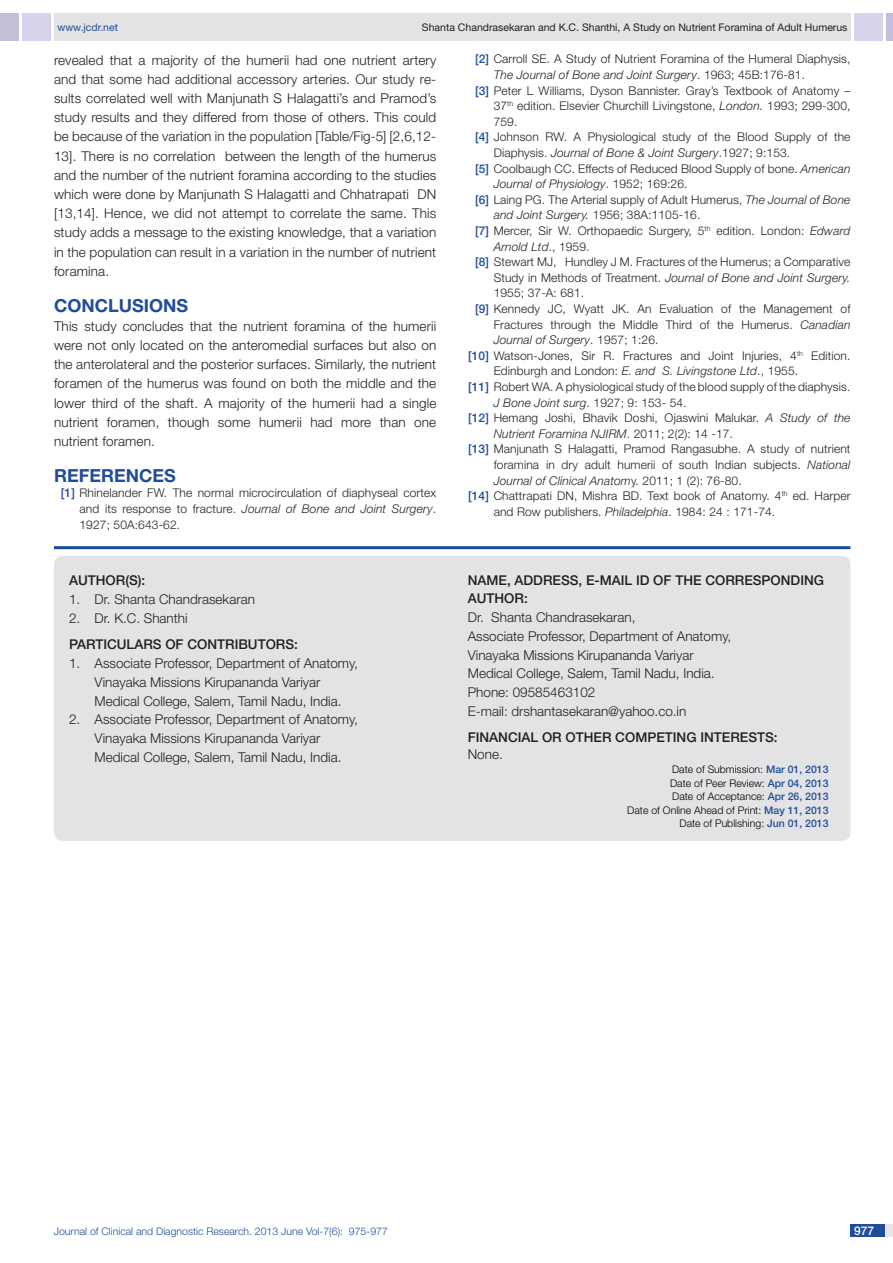
<style>
.page{position:relative;width:893px;height:1263px;background:#fff}
.page>*{position:absolute;margin:0;border:0;box-sizing:border-box;transform-origin:0 0}
.Body_text{font:700 18px "Helvetica Neue";color:#214c99}
.Body_text-2{font:300 13.5px/19.2px "Helvetica Neue";letter-spacing:.01em;color:#231f20;text-align:justify}
.con_particulars{font:300 13.5px/18.8px "Helvetica Neue";color:#231f20}
.Body_text-3{font:500 13.5px "Helvetica Neue";color:#231f20}
.con_particulars-2{font:500 13.5px "Helvetica Neue";color:#231f20}
.t1{font:300 12px/15.6px "Helvetica Neue";letter-spacing:.01em;color:#231f20;text-align:justify}
.t2{font:italic 300 12px "Helvetica Neue";letter-spacing:.01em;color:#231f20}
.t3{font:500 12px "Helvetica Neue";color:#fff}
.t4{font:300 10.5px/13.5px "Helvetica Neue";color:#000;text-align:justify}
.t5{font:10.5px "Helvetica Neue";color:#231f20}
.t6{font:300 10.5px "Helvetica Neue";color:#214c99}
.t7{font:10.5px "Helvetica Neue";color:#214c99}
.s1{font-weight:500;color:#214c99}
.s2{font-style:italic}
.s3{font-style:normal}
</style>
<div class="page">
<div style="left:54px;top:13px;width:796px;height:28px;background:#e3e3e3"></div>
<div style="left:0;top:13px;width:19px;height:28px;background:#c3bfd8"></div>
<div style="left:22px;top:13px;width:29px;height:28px;background:#d9d2ec"></div>
<div style="left:886px;top:13px;width:7px;height:28px;background:#c3bfd8"></div>
<div style="left:854px;top:13px;width:29px;height:28px;background:#d9d2ec"></div>
<div style="left:850px;top:1224px;width:43px;height:13px;background:#e6e7e9"></div>
<div style="left:850px;top:1224px;width:35px;height:13px;background:#214c99"></div>
<hr style="left:54px;top:546px;width:796px;height:3px;background:#214c99">
<div style="left:54px;top:556px;width:796px;height:285px;background:#e3e3e5;border-radius:9px"></div>
<p class="t7" style="left:57px;top:21px;width:62px">www.jcdr.net</p>
<p class="t5" style="left:422px;top:21px;width:427px">Shanta Chandrasekaran and K.C. Shanthi, A Study on Nutrient Foramina of Adult Humerus</p>
<p class="Body_text-2" style="left:54px;top:50px;width:384px">revealed that a majority of the humerii had one nutrient artery and that some had additional accessory arteries. Our study re&shy;sults correlated well with Manjunath S Halagatti’s and Pramod’s study results and they differed from those of others. This could be because of the variation in the population [Table/Fig-5] [2,6,12- 13]. There is no correlation between the length of the humerus and the number of the nutrient foramina according to the studies which were done by Manjunath S Halagatti and Chhatrapati DN [13,14]. Hence, we did not attempt to correlate the same. This study adds a message to the existing knowledge, that a variation in the population can result in a variation in the number of nutrient foramina.</p>
<p class="Body_text" style="left:54px;top:294px;width:136px">CONCLUSIONS</p>
<p class="Body_text-2" style="left:54px;top:316px;width:384px">This study concludes that the nutrient foramina of the humerii were not only located on the anteromedial surfaces but also on the anterolateral and the posterior surfaces. Similarly, the nutrient foramen of the humerus was found on both the middle and the lower third of the shaft. A majority of the humerii had a single nutrient foramen, though some humerii had more than one nutrient foramen.</p>
<p class="Body_text" style="left:54px;top:464px;width:121px">REFERENCES</p>
<p class="t1" style="left:80px;top:485px;width:358px;text-indent:-19px"><span class="s1">[1]</span> Rhinelander FW. The normal microcirculation of diaphyseal cortex and its response to fracture. <span class="s2">Journal of Bone and Joint Surgery</span>.<br>1927; 50A:643-62.</p>
<p class="Body_text-3" style="left:69px;top:572px;width:78px">AUTH OR(S):</p>
<p class="con_particulars" style="left:69px;top:590px;width:187px">1. Dr. Shanta Chandrasekaran</p>
<p class="con_particulars" style="left:69px;top:608px;width:120px">2. Dr. K.C. Shanthi</p>
<p class="Body_text-3" style="left:69px;top:636px;width:17px">PARTI</p>
<p class="Body_text-3" style="left:107px;top:636px;width:109px">CULARS OF CONTRI</p>
<p class="Body_text-3" style="left:238px;top:636px;width:61px">BUTORS:</p>
<p class="con_particulars" style="left:69px;top:654px;width:290px">1. Associate Professor, Department of Anatomy,</p>
<p class="con_particulars" style="left:95px;top:672px;width:248px">Vinayaka Missions Kirupananda Variyar<br>Medical College, Salem, Tamil Nadu, India.</p>
<p class="con_particulars" style="left:69px;top:710px;width:290px">2. Associate Professor, Department of Anatomy,</p>
<p class="con_particulars" style="left:95px;top:729px;width:248px">Vinayaka Missions Kirupananda Variyar<br>Medical College, Salem, Tamil Nadu, India.</p>
<p class="t1" style="left:475px;top:51px;width:377px"><span class="s1">[2]</span> Carroll SE. A Study of Nutrient Foramina of the Humeral Diaphysis,</p>
<p class="t2" style="left:494px;top:68px;width:313px">The Journal of Bone and Joint Surgery<span class="s3">. 1963; 45B:176-81.</span></p>
<p class="t1" style="left:475px;top:82px;width:377px"><span class="s1">[3]</span> Peter L Williams, Dyson Bannister. Gray’s Textbook of Anatomy –</p>
<p class="t1" style="left:494px;top:98px;width:358px">37<sup>th</sup> edition. Elsevier Churchill Livingstone, <span class="s2">London.</span> 1993; 299-300,</p>
<p class="t1" style="left:494px;top:113px;width:25px">759.</p>
<p class="t1" style="left:475px;top:129px;width:377px"><span class="s1">[4]</span> Johnson RW. A Physiological study of the Blood Supply of the</p>
<p class="t2" style="left:494px;top:146px;width:298px"><span class="s3">Diaphysis.</span> Journal of Bone &amp; Joint Surgery<span class="s3">.1927; 9:153.</span></p>
<p class="t1" style="left:475px;top:160px;width:377px"><span class="s1">[5]</span> Coolbaugh CC. Effects of Reduced Blood Supply of bone. <span class="s2">American</span></p>
<p class="t2" style="left:494px;top:177px;width:195px">Journal of Physiology<span class="s3">. 1952; 169:26.</span></p>
<p class="t1" style="left:475px;top:191px;width:377px"><span class="s1">[6]</span> Laing PG. The Arterial supply of Adult Humerus, <span class="s2">The Journal of Bone</span></p>
<p class="t1" style="left:494px;top:207px;width:208px"><span class="s2">and Joint Surgery.</span> 1956; 38A:1105-16.</p>
<p class="t1" style="left:475px;top:223px;width:377px"><span class="s1">[7]</span> Mercer, Sir W. Orthopaedic Surgery, 5<sup>th</sup> edition. London: <span class="s2">Edward</span></p>
<p class="t2" style="left:494px;top:239px;width:97px">Arnold Ltd<span class="s3">., 1959.</span></p>
<p class="t1" style="left:475px;top:254px;width:377px"><span class="s1">[8]</span> Stewart MJ, Hundley J M. Fractures of the Humerus; a Comparative</p>
<p class="t2" style="left:494px;top:270px;width:358px"><span class="s3">Study in Methods of Treatment.</span> Journal of Bone and Joint Surgery.</p>
<p class="t1" style="left:494px;top:285px;width:92px">1955; 37-A: 681.</p>
<p class="t1" style="left:475px;top:301px;width:377px"><span class="s1">[9]</span> Kennedy JC, Wyatt JK. An Evaluation of the Management of</p>
<p class="t1" style="left:494px;top:316px;width:358px">Fractures through the Middle Third of the Humerus. <span class="s2">Canadian</span></p>
<p class="t2" style="left:494px;top:333px;width:166px">Journal of Surgery<span class="s3">. 1957; 1:26.</span></p>
<p class="t1" style="left:468px;top:347px;width:384px"><span class="s1">[10]</span> Watson-Jones, Sir R. Fractures and Joint Injuries, 4<sup>th</sup> Edition.</p>
<p class="t1" style="left:494px;top:363px;width:306px">Edinburgh and London: <span class="s2">E. and S. Livingstone Ltd</span>., 1955.</p>
<p class="t1" style="left:468px;top:379px;width:384px"><span class="s1">[11]</span> Robert WA. A physiological study of the blood supply of the diaphysis.</p>
<p class="t1" style="left:494px;top:394px;width:194px"><span class="s2">J Bone Joint surg</span>. 1927; 9: 153- 54.</p>
<p class="t1" style="left:468px;top:410px;width:384px"><span class="s1">[12]</span> Hemang Joshi, Bhavik Doshi, Ojaswini Malukar. <span class="s2">A Study of the</span></p>
<p class="t2" style="left:494px;top:426px;width:241px">Nutrient Foramina NJIRM<span class="s3">. 2011; 2(2): 14 -17.</span></p>
<p class="t1" style="left:468px;top:441px;width:384px"><span class="s1">[13]</span> Manjunath S Halagatti, Pramod Rangasubhe. A study of nutrient</p>
<p class="t1" style="left:494px;top:457px;width:358px">foramina in dry adult humerii of south Indian subjects. <span class="s2">National</span></p>
<p class="t2" style="left:494px;top:473px;width:249px">Journal of Clinical Anatom<span class="s3">y. 2011; 1 (2): 76-80.</span></p>
<p class="t1" style="left:468px;top:488px;width:384px"><span class="s1">[14]</span> Chattrapati DN, Mishra BD. Text book of Anatomy. 4<sup>th</sup> ed. Harper</p>
<p class="t1" style="left:494px;top:503px;width:283px">and Row publishers. <span class="s2">Philadelphia</span>. 1984: 24 : 171-74.</p>
<p class="con_particulars-2" style="left:468px;top:572px;width:57px">NAME, ADDRE</p>
<p class="con_particulars-2" style="left:561px;top:572px;width:124px">SS, E-MAI L ID OF THE</p>
<p class="con_particulars-2" style="left:705px;top:572px;width:30px">CORRE</p>
<p class="con_particulars-2" style="left:753px;top:572px;width:37px">SPONDIN</p>
<p class="con_particulars-2" style="left:814px;top:572px;width:12px">G</p>
<p class="con_particulars-2" style="left:468px;top:590px;width:62px">AUTHOR:</p>
<p class="con_particulars" style="left:468px;top:608px;width:169px">Dr. Shanta Chandrasekaran,</p>
<p class="con_particulars" style="left:468px;top:626px;width:265px">Associate Professor, Department of Anatomy,</p>
<p class="con_particulars" style="left:468px;top:645px;width:248px">Vinayaka Missions Kirupananda Variyar<br>Medical College, Salem, Tamil Nadu, India.</p>
<p class="con_particulars" style="left:468px;top:683px;width:129px">Phone: 09585463102</p>
<p class="con_particulars" style="left:468px;top:701px;width:220px">E-mail: drshantasekaran@yahoo.co.in</p>
<p class="Body_text-3" style="left:468px;top:729px;width:118px">Financial OR OTHER</p>
<p class="Body_text-3" style="left:615px;top:729px;width:50px">COMPETIN</p>
<p class="Body_text-3" style="left:686px;top:729px;width:23px">G INTERE</p>
<p class="Body_text-3" style="left:748px;top:729px;width:31px">STS:</p>
<p class="Body_text-2" style="left:468px;top:744px;width:37px">None.</p>
<p class="t4" style="left:670px;top:762px;width:160px">Date of Submission: <span class="s1">Mar 01, 2013<br></span>Date of Peer Review: <span class="s1">Apr 04, 2013<br></span>Date of Acceptance: <span class="s1">Apr 26, 2013</span></p>
<p class="t4" style="left:627px;top:803px;width:203px">Date of Online Ahead of Print: <span class="s1">May 11, 2013</span></p>
<p class="t4" style="left:679px;top:816px;width:151px">Date of Publishing: <span class="s1">Jun 01, 2013</span></p>
<p class="t6" style="left:54px;top:1225px;width:336px">Journal of Clinical and Diagnostic Research. 2013 June Vol-7(6): 975-977</p>
<p class="t3" style="left:854px;top:1223px;width:22px">977</p>
</div>
